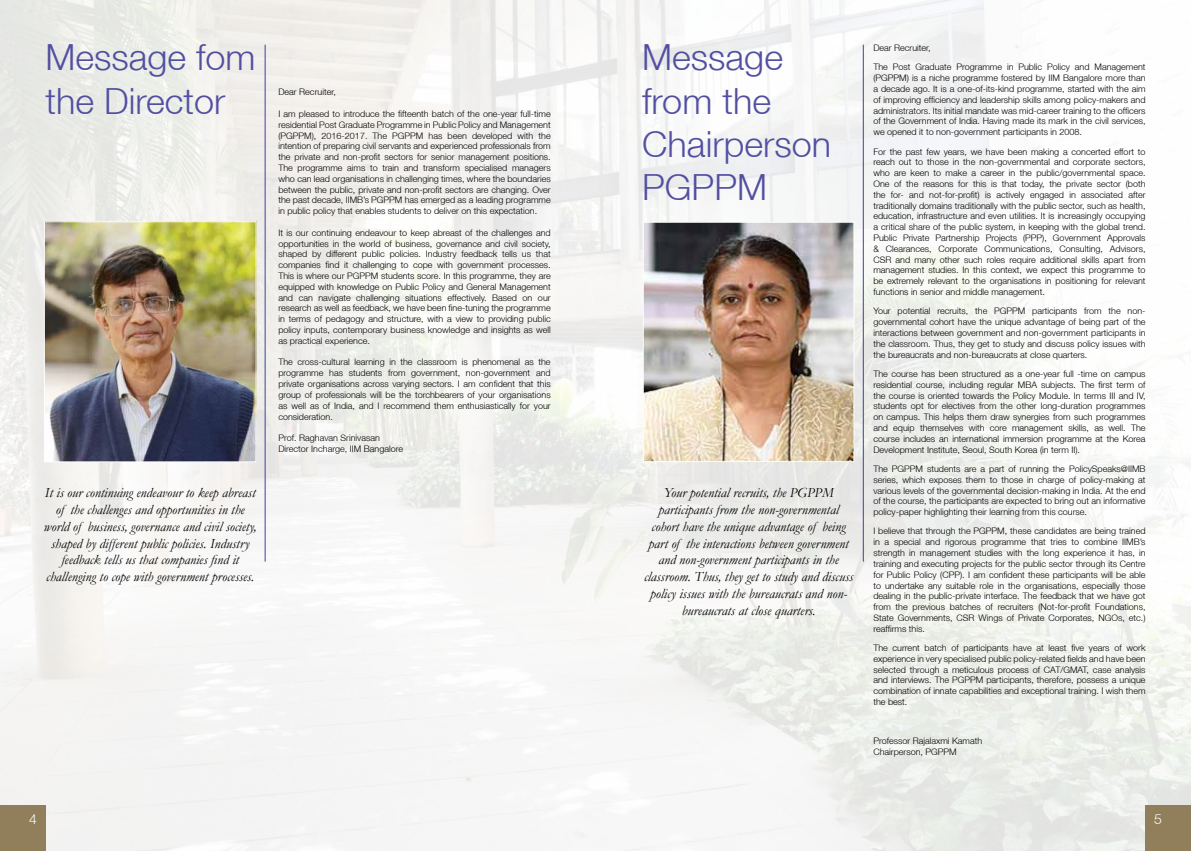
<style>
.page{position:relative;width:1191px;height:851px;background:#fff}
.page>*{position:absolute;margin:0;border:0;box-sizing:border-box;transform-origin:0 0}
.t1{font:300 36px/43.2px "Helvetica Neue LT";color:#524fa1}
.t2{font:italic 14px/16.8px "Garamond";color:#000;text-align:center}
.t3{font:300 14px "Helvetica Neue LT";color:#fff}
.t4{font:300 9px/10.8px "Helvetica Neue LT";color:#000;text-align:justify}
</style>
<div class="page">
<img style="left:0;top:0;width:1191px;height:850px">
<img style="left:46px;top:223px;width:208px;height:237px">
<div style="left:44px;top:221px;width:212px;height:241px;border:1px solid #fff"></div>
<img style="left:645px;top:224px;width:207px;height:236px">
<div style="left:643px;top:222px;width:211px;height:240px;border:1px solid #fff"></div>
<hr style="left:265px;top:45px;width:1px;height:516px;background:#414099">
<hr style="left:863px;top:45px;width:1px;height:516px;background:#414099">
<div style="left:1145px;top:805px;width:46px;height:45px;background:#917f5c"></div>
<div style="left:0;top:805px;width:45px;height:45px;background:#917f5c"></div>
<h1 class="t1" style="left:45px;top:35px;width:212px">Message fom the Director</h1>
<p class="t4" style="left:873px;top:38px;width:274px;line-height:19.3px">Dear Recruiter,<br>The Post Graduate Programme in Public Policy and Management</p>
<h1 class="t1" style="left:642px;top:35px;width:190px">Message from the<br>Chairperson<br>PGPPM</h1>
<p class="t4" style="left:873px;top:72px;width:274px">(PGPPM) is a niche programme fostered by IIM Bangalore more than a decade ago. It is a one-of-its-kind programme, started with the aim of improving efficiency and leadership skills among policy-makers and administrators. Its initial mandate was mid-career training to the officers of the Government of India. Having made its mark in the civil services, we opened it to non-government participants in 2008.</p>
<p class="t4" style="left:873px;top:146px;width:274px">For the past few years, we have been making a concerted effort to reach out to those in the non-governmental and corporate sectors, who are keen to make a career in the public/governmental space.<br>One of the reasons for this is that today, the private sector (both the for- and not-for-profit) is actively engaged in associated after traditionally domains traditionally with the public sector, such as health, education, infrastructure and even utilities. It is increasingly occupying a critical share of the public system, in keeping with the global trend.<br>Public Private Partnership Projects (PPP), Government Approvals &amp; Clearances, Corporate Communications, Consulting, Advisors, CSR and many other such roles require additional skills apart from management studies. In this context, we expect this programme to be extremely relevant to the organisations in positioning for relevant functions in senior and middle management.</p>
<p class="t4" style="left:873px;top:305px;width:274px">Your potential recruits, the PGPPM participants from the non&shy;governmental cohort have the unique advantage of being part of the interactions between government and non-government participants in the classroom. Thus, they get to study and discuss policy issues with the bureaucrats and non-bureaucrats at close quarters.</p>
<p class="t4" style="left:873px;top:368px;width:274px">The course has been structured as a one-year full -time on campus residential course, including regular MBA subjects. The first term of the course is oriented towards the Policy Module. In terms III and IV, students opt for electives from the other long-duration programmes on campus. This helps them draw synergies from such programmes and equip themselves with core management skills, as well. The course includes an international immersion programme at the Korea Development Institute, Seoul, South Korea (in term II).</p>
<p class="t4" style="left:873px;top:463px;width:274px">The PGPPM students are a part of running the PolicySpeaks@IIMB series, which exposes them to those in charge of policy-making at various levels of the governmental decision-making in India. At the end of the course, the participants are expected to bring out an informative policy-paper highlighting their learning from this course.</p>
<p class="t4" style="left:873px;top:525px;width:274px">I believe that through the PGPPM, these candidates are being trained in a special and rigorous programme that tries to combine IIMB’s strength in management studies with the long experience it has, in training and executing projects for the public sector through its Centre for Public Policy (CPP). I am confident these participants will be able to undertake any suitable role in the organisations, especially those dealing in the public-private interface. The feedback that we have got from the previous batches of recruiters (Not-for-profit Foundations, State Governments, CSR Wings of Private Corporates, NGOs, etc.) reaffirms this.</p>
<p class="t4" style="left:873px;top:642px;width:274px">The current batch of participants have at least five years of work experience in very specialised public policy-related fields and have been selected through a meticulous process of CAT/GMAT, case analysis and interviews. The PGPPM participants, therefore, possess a unique combination of innate capabilities and exceptional training. I wish them the best.</p>
<p class="t4" style="left:873px;top:734px;width:110px">Professor Rajalaxmi Kamath<br>Chairperson, PGPPM</p>
<p class="t4" style="left:278px;top:86px;width:59px">Dear Recruiter,</p>
<p class="t4" style="left:278px;top:108px;width:274px">I am pleased to introduce the fifteenth batch of the one-year full-time residential Post Graduate Programme in Public Policy and Management (PGPPM), 2016-2017. The PGPPM has been developed with the intention of preparing civil servants and experienced professionals from the private and non-profit sectors for senior management positions.<br>The programme aims to train and transform specialised managers who can lead organisations in challenging times, where the boundaries between the public, private and non-profit sectors are changing. Over the past decade, IIMB’s PGPPM has emerged as a leading programme in public policy that enables students to deliver on this expectation.</p>
<p class="t4" style="left:278px;top:227px;width:274px">It is our continuing endeavour to keep abreast of the challenges and opportunities in the world of business, governance and civil society, shaped by different public policies. Industry feedback tells us that companies find it challenging to cope with government processes.<br>This is where our PGPPM students score. In this programme, they are equipped with knowledge on Public Policy and General Management and can navigate challenging situations effectively. Based on our research as well as feedback, we have been fine-tuning the programme in terms of pedagogy and structure, with a view to providing public policy inputs, contemporary business knowledge and insights as well as practical experience.</p>
<p class="t4" style="left:278px;top:356px;width:274px">The cross-cultural learning in the classroom is phenomenal as the programme has students from government, non-government and private organisations across varying sectors. I am confident that this group of professionals will be the torchbearers of your organisations as well as of India, and I recommend them enthusiastically for your consideration.</p>
<p class="t4" style="left:278px;top:432px;width:126px">Prof. Raghavan Srinivasan<br>Director Incharge, IIM Bangalore</p>
<p class="t2" style="left:44px;top:484px;width:214px">It is our continuing endeavour to keep abreast of the challenges and opportunities in the world of business, governance and civil society, shaped by different public policies. Industry feedback tells us that companies find it challenging to cope with government processes.</p>
<p class="t2" style="left:644px;top:484px;width:211px">Your potential recruits, the PGPPM participants from the non-governmental cohort have the unique advantage of being part of the interactions between government and non-government participants in the classroom. Thus, they get to study and discuss policy issues with the bureaucrats and non&shy;bureaucrats at close quarters.</p>
<h2 class="t3" style="left:29px;top:810px;width:9px">4</h2>
<h2 class="t3" style="left:1154px;top:810px;width:9px">5</h2>
</div>
